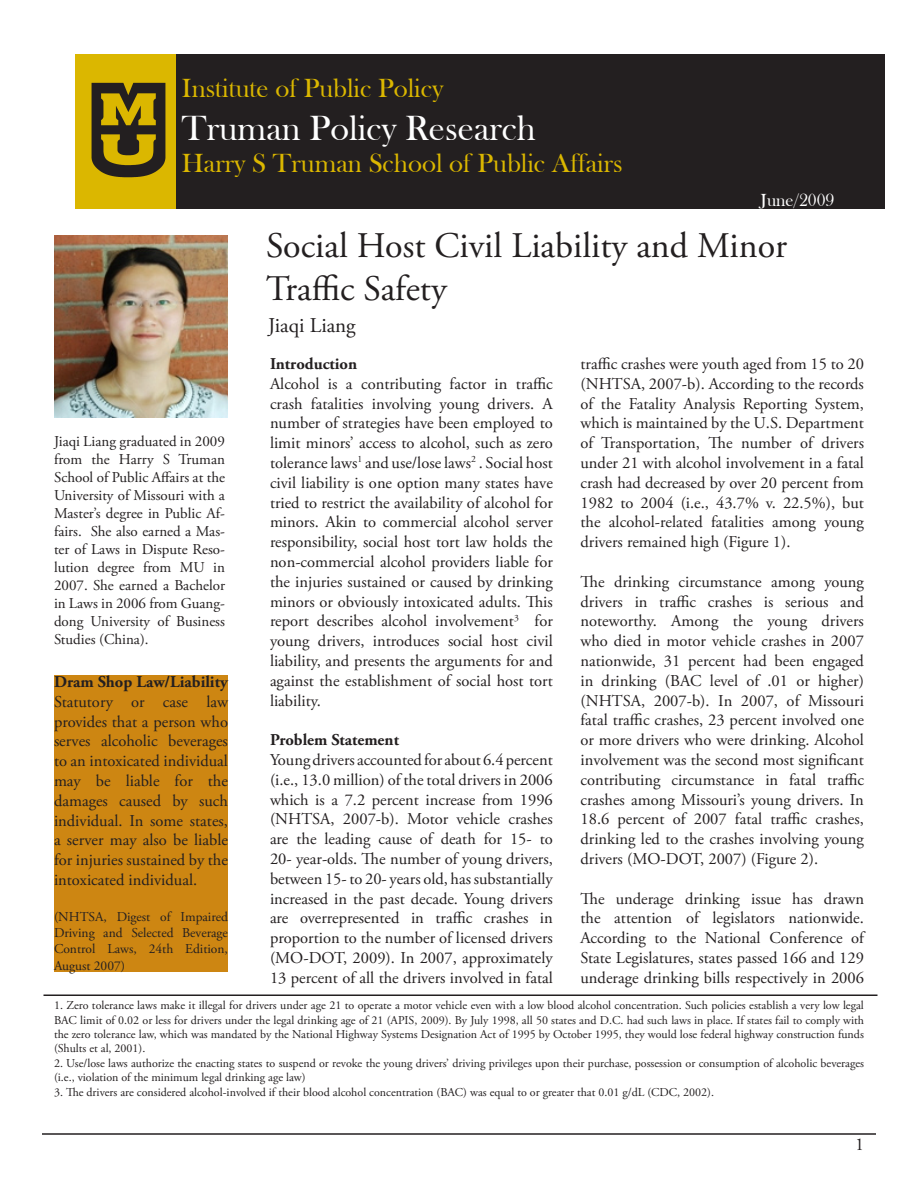
<style>
.page{position:relative;width:918px;height:1188px;background:#fff}
.page>*{position:absolute;margin:0;border:0;box-sizing:border-box;transform-origin:0 0}
.t1{font:36px "Adobe Garamond Pro";color:#231f20}
.t2{font:36px "Bask Old Face";color:#fff}
.t3{font:27px "Bask Old Face";color:#dbb700}
.t4{font:21px "Adobe Garamond Pro";color:#231f20}
.t5{font:18px "Bask Old Face";color:#fff}
.t6{font:18px "Adobe Garamond Pro";color:#231f20}
.t7{font:16.5px/19.8px "Adobe Garamond Pro";color:#231f20;text-align:justify}
.t8{font:700 16.5px "Adobe Garamond Pro";color:#231f20}
.t9{font:15px/18px "Adobe Garamond Pro";color:#231f20;text-align:justify}
.t10{font:13.5px/16.2px "Adobe Garamond Pro";color:#231f20;text-align:justify}
.t11{font:12px/14.4px "Adobe Garamond Pro";color:#231f20;text-align:justify}
</style>
<div class="page">
<hr style="left:42px;top:1133px;width:834px;height:2px;background:#231f20">
<div style="left:174px;top:54px;width:711px;height:154px;background:#231f20"></div>
<div style="left:75px;top:54px;width:101px;height:155px;background:#dbb700"></div>
<img style="left:91px;top:82px;width:75px;height:96px">
<div style="left:54px;top:675px;width:174px;height:297px;background:#cd8612"></div>
<hr style="left:44px;top:994px;width:834px;height:2px;background:#231f20">
<img style="left:54px;top:236px;width:173px;height:181px">
<p class="t3" style="left:182px;top:73px;width:263px">Institute of Public Policy</p>
<p class="t2" style="left:182px;top:108px;width:355px">Truman Policy Research</p>
<p class="t3" style="left:182px;top:148px;width:442px">Harry S Truman School of Public Affairs</p>
<p class="t5" style="left:761px;top:190px;width:75px">June/2009</p>
<p class="t5" style="left:740px;top:190px;width:117px">December 2008</p>
<p class="t9" style="left:54px;top:433px;width:173px">Jiaqi Liang graduated in 2009 from the Harry S Truman School of Public Affairs at the University of Missouri with a Master’s degree in Public Af&shy;fairs. She also earned a Mas&shy;ter of Laws in Dispute Reso&shy;lution degree from MU in 2007. She earned a Bachelor in Laws in 2006 from Guang&shy;dong University of Business Studies (China).</p>
<p class="t8" style="left:54px;top:672px;width:175px">Dram Shop Law/Liability</p>
<p class="t7" style="left:54px;top:692px;width:176px">Statutory or case law provides that a person who serves alcoholic beverages to an intoxicated individual may be liable for the damages caused by such individual. In some states, a server may also be liable for injuries sustained by the intoxicated individual.</p>
<p class="t10" style="left:54px;top:909px;width:176px">(NHTSA, Digest of Impaired Driving and Selected Beverage Control Laws, 24th Edition, August 2007)</p>
<p class="t1" style="left:266px;top:224px;width:522px">Social Host Civil Liability and Minor</p>
<p class="t1" style="left:266px;top:267px;width:182px">Traffic Safety</p>
<p class="t4" style="left:268px;top:312px;width:89px">Jiaqi Liang</p>
<p class="t8" style="left:270px;top:354px;width:89px">Introduction</p>
<p class="t7" style="left:270px;top:374px;width:284px">Alcohol is a contributing factor in traffic crash fatalities involving young drivers. A number of strategies have been employed to limit minors’ access to alcohol, such as zero tolerance laws<sup>1</sup> and use/lose laws<sup>2</sup> . Social host civil liability is one option many states have tried to restrict the availability of alcohol for minors. Akin to commercial alcohol server responsibility, social host tort law holds the non-commercial alcohol providers liable for the injuries sustained or caused by drinking minors or obviously intoxicated adults. This report describes alcohol involvement<sup>3</sup> for young drivers, introduces social host civil liability, and presents the arguments for and against the establishment of social host tort liability.</p>
<p class="t8" style="left:270px;top:730px;width:130px">Problem Statement</p>
<p class="t7" style="left:270px;top:750px;width:284px">Young drivers accounted for about 6.4 percent (i.e., 13.0 million) of the total drivers in 2006 which is a 7.2 percent increase from 1996 (NHTSA, 2007-b). Motor vehicle crashes are the leading cause of death for 15- to 20- year-olds. The number of young drivers, between 15- to 20- years old, has substantially increased in the past decade. Young drivers are overrepresented in traffic crashes in proportion to the number of licensed drivers (MO-DOT, 2009). In 2007, approximately 13 percent of all the drivers involved in fatal</p>
<p class="t7" style="left:580px;top:354px;width:285px">traffic crashes were youth aged from 15 to 20 (NHTSA, 2007-b). According to the records of the Fatality Analysis Reporting System, which is maintained by the U.S. Department of Transportation, The number of drivers under 21 with alcohol involvement in a fatal crash had decreased by over 20 percent from 1982 to 2004 (i.e., 43.7% v. 22.5%), but the alcohol-related fatalities among young drivers remained high (Figure 1).</p>
<p class="t7" style="left:580px;top:572px;width:285px">The drinking circumstance among young drivers in traffic crashes is serious and noteworthy. Among the young drivers who died in motor vehicle crashes in 2007 nationwide, 31 percent had been engaged in drinking (BAC level of .01 or higher) (NHTSA, 2007-b). In 2007, of Missouri fatal traffic crashes, 23 percent involved one or more drivers who were drinking. Alcohol involvement was the second most significant contributing circumstance in fatal traffic crashes among Missouri’s young drivers. In 18.6 percent of 2007 fatal traffic crashes, drinking led to the crashes involving young drivers (MO-DOT, 2007) (Figure 2).</p>
<p class="t7" style="left:580px;top:889px;width:285px">The underage drinking issue has drawn the attention of legislators nationwide.<br>According to the National Conference of State Legislatures, states passed 166 and 129 underage drinking bills respectively in 2006</p>
<p class="t11" style="left:54px;top:999px;width:812px">1. Zero tolerance laws make it illegal for drivers under age 21 to operate a motor vehicle even with a low blood alcohol concentration. Such policies establish a very low legal BAC limit of 0.02 or less for drivers under the legal drinking age of 21 (APIS, 2009). By July 1998, all 50 states and D.C. had such laws in place. If states fail to comply with the zero tolerance law, which was mandated by the National Highway Systems Designation Act of 1995 by October 1995, they would lose federal highway construction funds (Shults et al, 2001).</p>
<p class="t11" style="left:54px;top:1056px;width:812px">2. Use/lose laws authorize the enacting states to suspend or revoke the young drivers’ driving privileges upon their purchase, possession or consumption of alcoholic beverages (i.e., violation of the minimum legal drinking age law)</p>
<p class="t11" style="left:54px;top:1085px;width:662px">3. The drivers are considered alcohol-involved if their blood alcohol concentration (BAC) was equal to or greater that 0.01 g/dL (CDC, 2002).</p>
<p class="t6" style="left:855px;top:1134px;width:10px">1</p>
</div>
